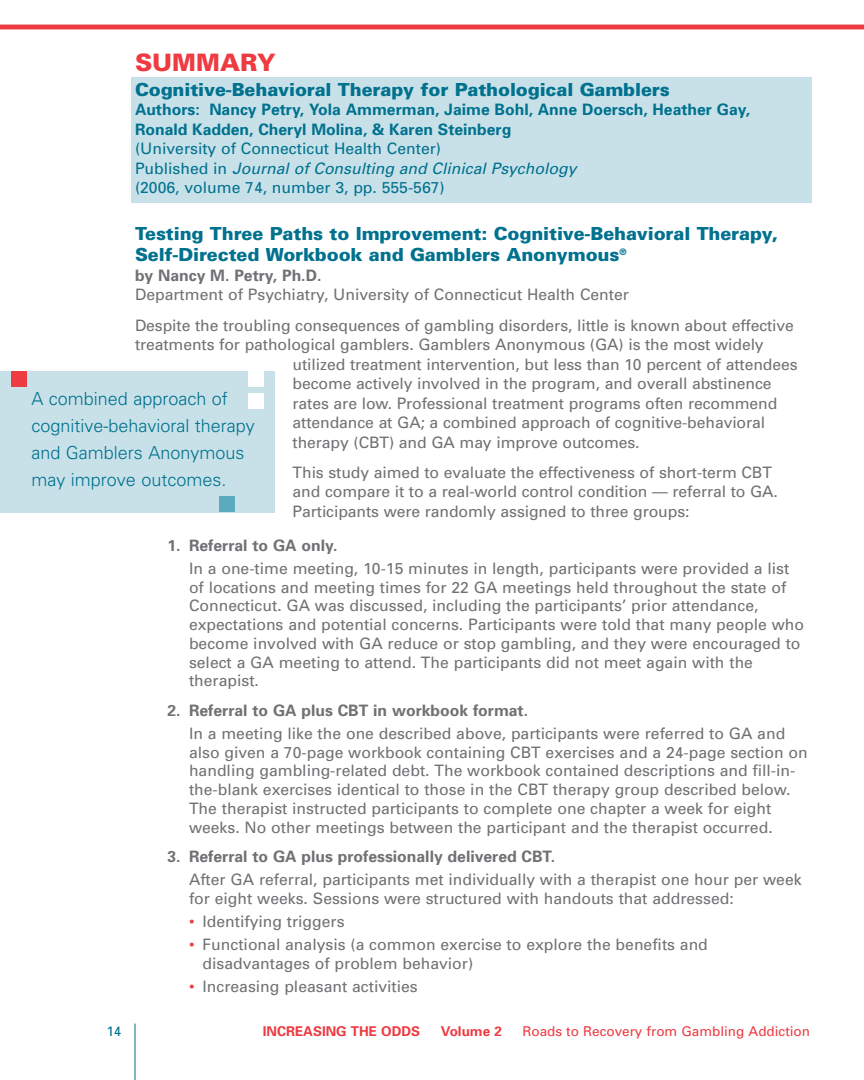
<style>
.page{position:relative;width:864px;height:1080px;background:#fff}
.page>*{position:absolute;margin:0;border:0;box-sizing:border-box;transform-origin:0 0}
.t1{font:900 24px "Univers";color:#ee3a41}
.t2{font:900 18px/21.6px "Univers";letter-spacing:-.005em;color:#00718e}
.t3{font:300 18px/27px "Univers";color:#00718e}
.t4{font:15.75px/18.8px "Univers";color:#717074}
.t5{font:15.75px/19.5px "Univers";color:#00718e}
.t6{font:700 15.75px "Univers";color:#717074}
.t7{font:700 15.75px/19.5px "Univers";color:#00718e}
.t8{font:13.5px "Univers";color:#ee3a41}
.t9{font:700 13.5px "Univers";color:#ee3a41}
.t10{font:13.5px "Univers";color:#00718e}
.s1{font-style:italic}
.s2{color:#ee3a41}
</style>
<div class="page">
<div style="left:132px;top:77px;width:680px;height:125px;background:#c8e1e9"></div>
<hr style="left:135px;top:1024px;width:1px;height:56px;background:#00718e">
<hr style="left:0;top:25px;width:864px;height:4px;background:#ee3a41">
<div style="left:0;top:371px;width:275px;height:141px;background:#c8e1e9"></div>
<div style="left:11px;top:371px;width:15px;height:16px;background:#ee3a41"></div>
<div style="left:220px;top:496px;width:15px;height:16px;background:#5caac0"></div>
<div style="left:248px;top:371px;width:16px;height:16px;background:#fff"></div>
<div style="left:248px;top:393px;width:16px;height:15px;background:#fff"></div>
<h1 class="t1" style="left:135px;top:54px;width:142px">SUMMARY</h1>
<p class="t2" style="left:135px;top:80px;width:536px">Cognitive-Behavioral Therapy for Pathological Gamblers</p>
<p class="t7" style="left:135px;top:101px;width:617px">Authors: Nancy Petry, Yola Ammerman, Jaime Bohl, Anne Doersch, Heather Gay,<br>Ronald Kadden, Cheryl Molina, &amp; Karen Steinberg</p>
<p class="t5" style="left:135px;top:140px;width:443px">(University of Connecticut Health Center)<br>Published in <span class="s1">Journal of Consulting and Clinical Psychology </span>(2006, volume 74, number 3, pp. 555-567)</p>
<p class="t2" style="left:135px;top:224px;width:644px">Testing Three Paths to Improvement: Cognitive-Behavioral Therapy,<br>Self-Directed Workbook and Gamblers Anonymous<sup>®</sup></p>
<p class="t6" style="left:135px;top:269px;width:188px">by Nancy M. Petry, Ph.D.</p>
<p class="t4" style="left:135px;top:281px;width:660px;line-height:30.3px">Department of Psychiatry, University of Connecticut Health Center<br>Despite the troubling consequences of gambling disorders, little is known about effective</p>
<p class="t4" style="left:293px;top:336px;width:507px;line-height:19.5px;text-indent:-158px">treatments for pathological gamblers. Gamblers Anonymous (GA) is the most widely utilized treatment intervention, but less than 10 percent of attendees become actively involved in the program, and overall abstinence rates are low. Professional treatment programs often recommend attendance at GA; a combined approach of cognitive-behavioral therapy (CBT) and GA may improve outcomes.</p>
<p class="t4" style="left:293px;top:464px;width:487px;line-height:19.5px">This study aimed to evaluate the effectiveness of short-term CBT and compare it to a real-world control condition — referral to GA.<br>Participants were randomly assigned to three groups:</p>
<p class="t6" style="left:167px;top:539px;width:171px">1. Referral to GA only.</p>
<p class="t4" style="left:189px;top:560px;width:617px">In a one-time meeting, 10-15 minutes in length, participants were provided a list of locations and meeting times for 22 GA meetings held throughout the state of Connecticut. GA was discussed, including the participants’ prior attendance, expectations and potential concerns. Participants were told that many people who become involved with GA reduce or stop gambling, and they were encouraged to select a GA meeting to attend. The participants did not meet again with the therapist.</p>
<p class="t6" style="left:167px;top:704px;width:362px">2. Referral to GA plus CBT in workbook format.</p>
<p class="t4" style="left:189px;top:725px;width:620px">In a meeting like the one described above, participants were referred to GA and also given a 70-page workbook containing CBT exercises and a 24-page section on handling gambling-related debt. The workbook contained descriptions and fill-in&shy;the-blank exercises identical to those in the CBT therapy group described below.<br>The therapist instructed participants to complete one chapter a week for eight weeks. No other meetings between the participant and the therapist occurred.</p>
<p class="t6" style="left:167px;top:851px;width:389px">3. Referral to GA plus professionally delivered CBT.</p>
<p class="t4" style="left:189px;top:872px;width:614px">After GA referral, participants met individually with a therapist one hour per week for eight weeks. Sessions were structured with handouts that addressed:</p>
<p class="t4" style="left:189px;top:914px;width:157px"><span class="s2">•</span> Identifying triggers</p>
<p class="t4" style="left:202px;top:937px;width:507px;text-indent:-14px"><span class="s2">•</span> Functional analysis (a common exercise to explore the benefits and disadvantages of problem behavior)</p>
<p class="t4" style="left:189px;top:978px;width:230px"><span class="s2">•</span> Increasing pleasant activities</p>
<p class="t3" style="left:31px;top:387px;width:225px">A combined approach of cognitive-behavioral therapy and Gamblers Anonymous may improve outcomes.</p>
<p class="t10" style="left:106px;top:1026px;width:17px">14</p>
<p class="t9" style="left:263px;top:1026px;width:159px">INCREASING THE ODDS</p>
<p class="t9" style="left:441px;top:1026px;width:62px">Volume 2</p>
<p class="t8" style="left:522px;top:1026px;width:289px">Roads to Recovery from Gambling Addiction</p>
</div>
